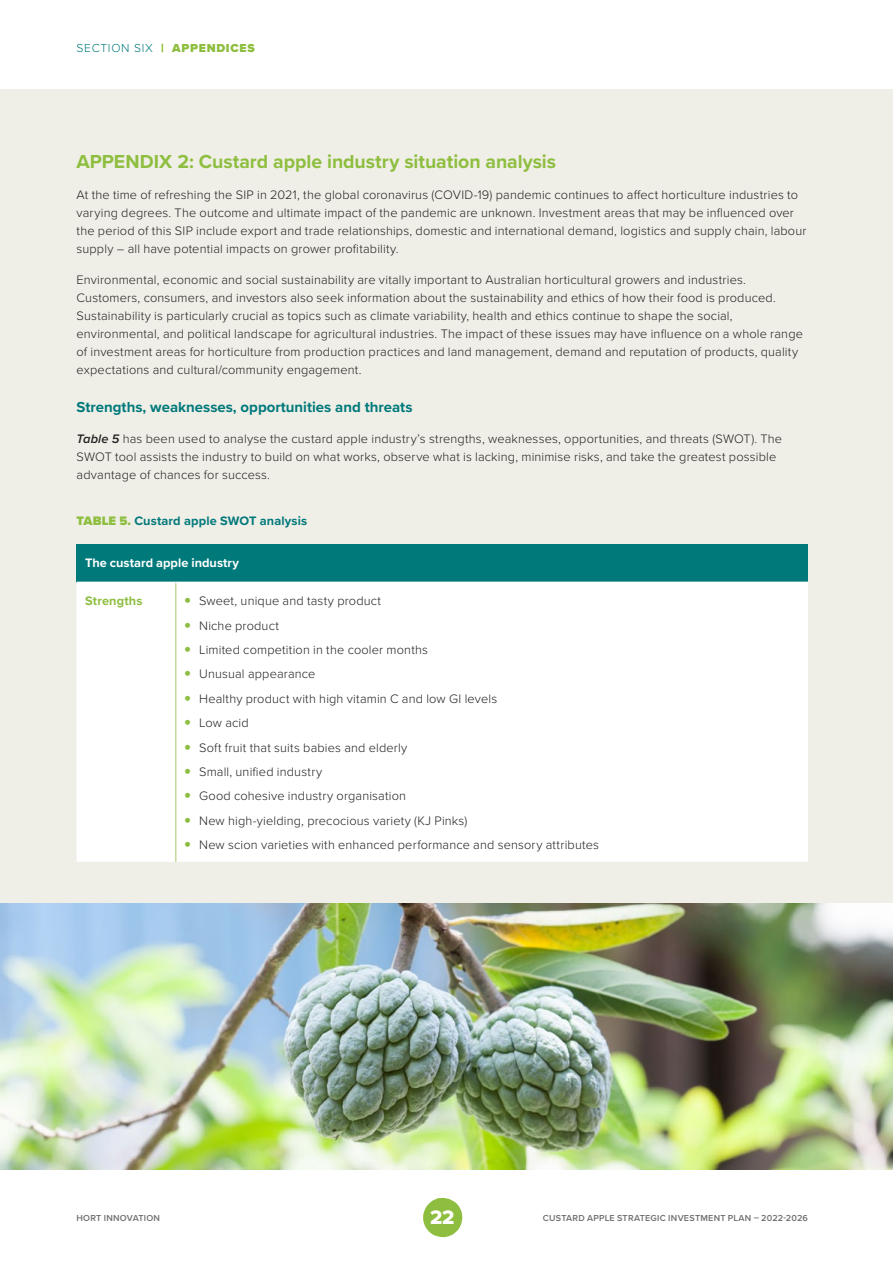
<style>
.page{position:relative;width:893px;height:1263px;background:#fff}
.page>*{position:absolute;margin:0;border:0;box-sizing:border-box;transform-origin:0 0}
.t1{font:20.25px "Proxima Nova Extrabld";color:#fff}
.t2{font:700 19.5px "Proxima Nova";letter-spacing:-.005em;color:#8ebe3f}
.t3{font:700 15px "Proxima Nova";color:#00797b}
.t4{font:300 12.75px/18px "Proxima Nova";letter-spacing:.01em;color:#231f20}
.t5{font:700 12.75px "Proxima Nova";letter-spacing:.01em;color:#01787b}
.t6{font:700 12.75px "Proxima Nova";color:#fff}
.t7{font:700 12.75px "Proxima Nova";letter-spacing:.01em;color:#8ebe3f}
.t8{font:900 12px "Proxima Nova";letter-spacing:.06em;color:#8ebe3f}
.t9{font:600 9px "Proxima Nova";letter-spacing:.025em;color:#6d6e71}
.s1{font-weight:300;color:#00797b}
.s2{font-weight:600;font-style:italic}
.s3{font-weight:900;color:#8ebe3f}
</style>
<div class="page">
<div style="left:0;top:89px;width:893px;height:1080px;background:#f0efe7"></div>
<div style="left:77px;top:544px;width:731px;height:38px;background:#00797b"></div>
<div style="left:77px;top:583px;width:731px;height:279px;background:#fff"></div>
<hr style="left:77px;top:582px;width:99px;height:1px;background:#fff">
<hr style="left:176px;top:582px;width:632px;height:1px;background:#fff">
<hr style="left:175px;top:583px;width:1px;height:279px;background:#c4d999">
<img style="left:0;top:904px;width:893px;height:265px">
<svg style="left:423px;top:1198px;width:39px;height:39px"></svg>
<svg style="left:185px;top:598px;width:5px;height:5px"></svg>
<svg style="left:185px;top:622px;width:5px;height:5px"></svg>
<svg style="left:185px;top:647px;width:5px;height:5px"></svg>
<svg style="left:185px;top:671px;width:5px;height:5px"></svg>
<svg style="left:185px;top:695px;width:5px;height:6px"></svg>
<svg style="left:185px;top:720px;width:5px;height:5px"></svg>
<svg style="left:185px;top:744px;width:5px;height:5px"></svg>
<svg style="left:185px;top:769px;width:5px;height:5px"></svg>
<svg style="left:185px;top:793px;width:5px;height:5px"></svg>
<svg style="left:185px;top:817px;width:5px;height:5px"></svg>
<svg style="left:185px;top:842px;width:5px;height:5px"></svg>
<p class="t8" style="left:77px;top:39px;width:180px"><span class="s1">SECTION SIX</span> | APPENDICES</p>
<h2 class="t2" style="left:77px;top:147px;width:481px">APPENDIX 2: Custard apple industry situation analysis</h2>
<p class="t4" style="left:77px;top:185px;width:731px">At the time of refreshing the SIP in 2021, the global coronavirus (COVID-19) pandemic continues to affect horticulture industries to varying degrees. The outcome and ultimate impact of the pandemic are unknown. Investment areas that may be influenced over the period of this SIP include export and trade relationships, domestic and international demand, logistics and supply chain, labour supply – all have potential impacts on grower profitability.</p>
<p class="t4" style="left:77px;top:270px;width:728px">Environmental, economic and social sustainability are vitally important to Australian horticultural growers and industries.<br>Customers, consumers, and investors also seek information about the sustainability and ethics of how their food is produced.<br>Sustainability is particularly crucial as topics such as climate variability, health and ethics continue to shape the social, environmental, and political landscape for agricultural industries. The impact of these issues may have influence on a whole range of investment areas for horticulture from production practices and land management, demand and reputation of products, quality expectations and cultural/community engagement.</p>
<p class="t3" style="left:77px;top:396px;width:337px">Strengths, weaknesses, opportunities and threats</p>
<p class="t4" style="left:77px;top:429px;width:707px"><span class="s2">Table 5</span> has been used to analyse the custard apple industry’s strengths, weaknesses, opportunities, and threats (SWOT). The<br>SWOT tool assists the industry to build on what works, observe what is lacking, minimise risks, and take the greatest possible advantage of chances for success.</p>
<p class="t5" style="left:77px;top:511px;width:232px"><span class="s3">TABLE 5.</span> Custard apple SWOT analysis</p>
<p class="t6" style="left:85px;top:553px;width:156px">The custard apple industry</p>
<p class="t7" style="left:85px;top:591px;width:59px">Strengths</p>
<p class="t4" style="left:199px;top:588px;width:401px;line-height:24.5px">Sweet, unique and tasty product<br>Niche product<br>Limited competition in the cooler months<br>Unusual appearance<br>Healthy product with high vitamin C and low GI levels<br>Low acid<br>Soft fruit that suits babies and elderly<br>Small, unified industry<br>Good cohesive industry organisation<br>New high-yielding, precocious variety (KJ Pinks)<br>New scion varieties with enhanced performance and sensory attributes</p>
<p class="t9" style="left:77px;top:1212px;width:85px">HORT INNOVATION</p>
<h1 class="t1" style="left:430px;top:1202px;width:26px">22</h1>
<p class="t9" style="left:543px;top:1212px;width:267px">CUSTARD APPLE STRATEGIC INVESTMENT PLAN – 2022-2026</p>
</div>
